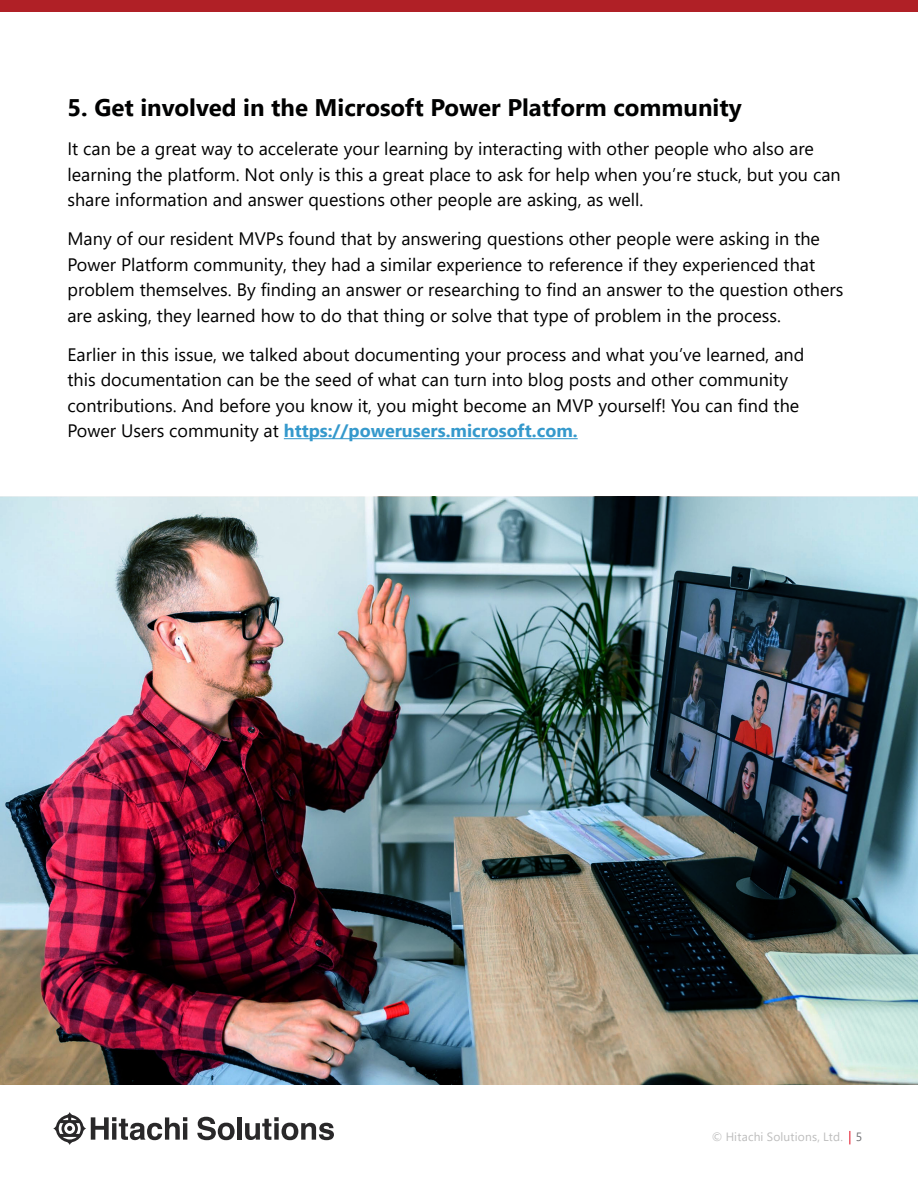
<style>
.page{position:relative;width:918px;height:1188px;background:#fff}
.page>*{position:absolute;margin:0;border:0;box-sizing:border-box;transform-origin:0 0}
.t1{font:700 24px "Segoe UI";color:#000101}
.t2{font:18px/25.5px "Segoe UI";color:#000101}
.t3{font:12px "Segoe UI";letter-spacing:.015em;color:#bdbdbd}
.s1{font-weight:700;color:#3599cc}
.s2{color:#717174}
</style>
<div class="page">
<svg style="left:53px;top:1112px;width:134px;height:33px"></svg>
<hr style="left:183px;top:1123px;width:4px;height:17px;background:#292829">
<svg style="left:197px;top:1117px;width:38px;height:23px"></svg>
<div style="left:237px;top:1117px;width:5px;height:23px;background:#292829"></div>
<svg style="left:245px;top:1117px;width:89px;height:23px"></svg>
<svg style="left:849px;top:1131px;width:1px;height:13px"></svg>
<div style="left:0;top:0;width:918px;height:11px;background:#b02026"></div>
<hr style="left:284px;top:438px;width:294px;height:1px;background:#3599cc">
<hr style="left:44px;top:1084px;width:828px;height:1px;background:#d7d5cf">
<img style="left:0;top:497px;width:918px;height:587px">
<h1 class="t1" style="left:68px;top:85px;width:676px">5. Get involved in the Microsoft Power Platform community</h1>
<p class="t2" style="left:68px;top:134px;width:775px">It can be a great way to accelerate your learning by interacting with other people who also are learning the platform. Not only is this a great place to ask for help when you’re stuck, but you can share information and answer questions other people are asking, as well.</p>
<p class="t2" style="left:68px;top:224px;width:777px">Many of our resident MVPs found that by answering questions other people were asking in the Power Platform community, they had a similar experience to reference if they experienced that problem themselves. By finding an answer or researching to find an answer to the question others are asking, they learned how to do that thing or solve that type of problem in the process.</p>
<p class="t2" style="left:68px;top:340px;width:738px">Earlier in this issue, we talked about documenting your process and what you’ve learned, and this documentation can be the seed of what can turn into blog posts and other community contributions. And before you know it, you might become an MVP yourself! You can find the Power Users community at <span class="s1">https://powerusers.microsoft.com.</span></p>
<p class="t3" style="left:712px;top:1125px;width:152px">© Hitachi Solutions, Ltd. <span class="s2">5</span></p>
</div>
